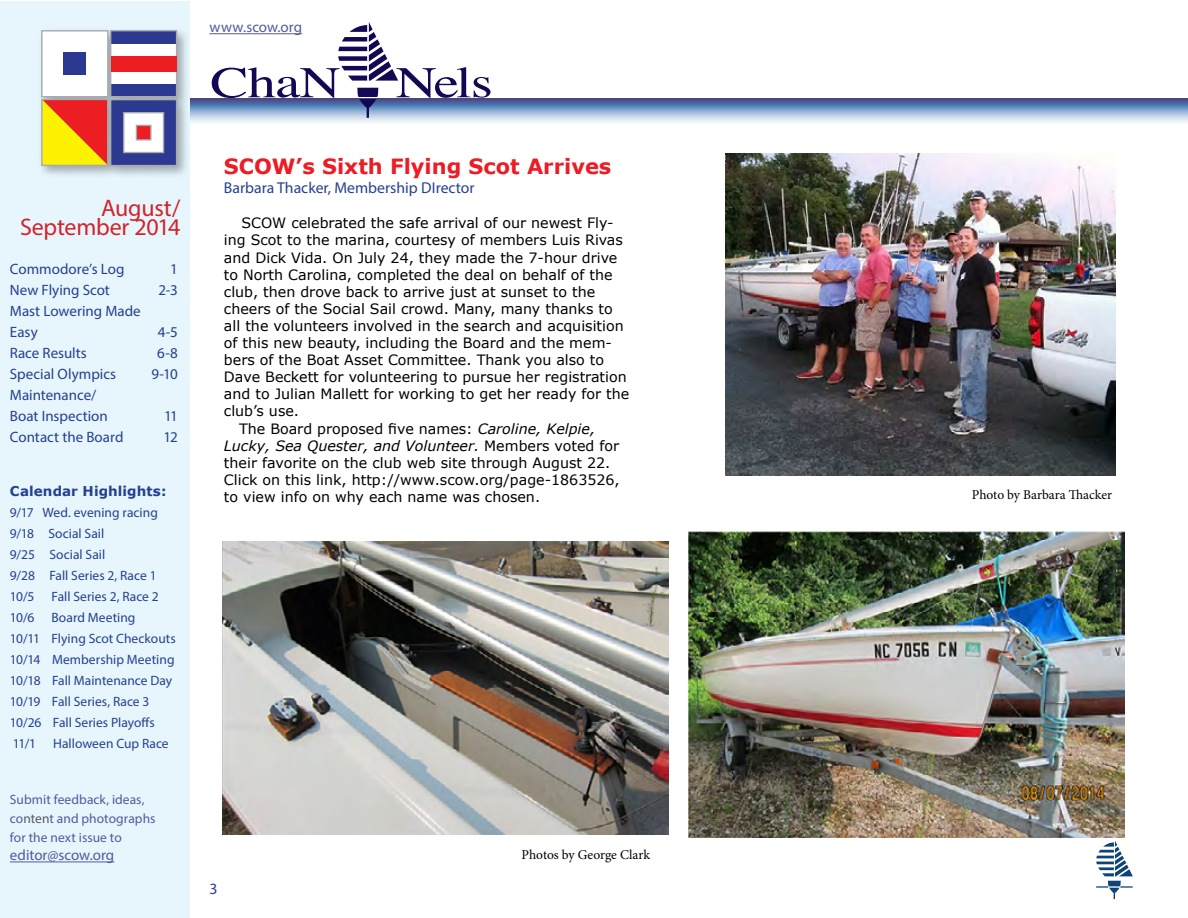
<style>
.page{position:relative;width:1188px;height:918px;background:#fff}
.page>*{position:absolute;margin:0;border:0;box-sizing:border-box;transform-origin:0 0}
.t1{font:43.95px "Times";letter-spacing:-.015em;color:#120853;scale:1.29 1}
.t2{font:24px/18.8px "Myriad Pro";letter-spacing:-.01em;color:#d2232a;text-align:right}
.t3{font:700 21px "Verdana";color:#ed1c24}
.t4{font:15.75px "Myriad Pro";color:#25408f}
.t5{font:15px/21px "Myriad Pro";color:#25408f}
.t6{font:15px "Myriad Pro";color:#4f5b9e}
.t7{font:14.25px "Verdana";color:#000}
.t8{font:italic 14.25px "Verdana";color:#000}
.t9{font:13.5px/21px "Myriad Pro";color:#25408f}
.t10{font:13.5px/18.8px "Myriad Pro";letter-spacing:.005em;color:#4f5b9e}
.t11{font:13.5px "Minion Pro";letter-spacing:-.005em;color:#000}
.t12{font:700 13.5px "Verdana";letter-spacing:.005em;color:#25408f}
.s1{color:#58595b}
.s2{font-style:italic}
.s3{font-style:normal}
</style>
<div class="page">
<div style="left:0;top:1px;width:190px;height:916px;background:#e7f6fd"></div>
<hr style="left:210px;top:33px;width:92px;height:1px;background:#4f5b9e">
<div style="left:38px;top:26px;width:153px;height:153px;background:#000;opacity:.32"></div>
<div style="left:42px;top:31px;width:66px;height:66px;background:#fff"></div>
<div style="left:41px;top:30px;width:67px;height:67px;border:1px solid #a7a9ac"></div>
<div style="left:63px;top:52px;width:23px;height:23px;background:#2b3990"></div>
<div style="left:111px;top:31px;width:66px;height:66px;background:#2b3990"></div>
<div style="left:111px;top:44px;width:66px;height:39px;background:#fff"></div>
<div style="left:110px;top:30px;width:67px;height:67px;border:1px solid #a7a9ac"></div>
<div style="left:111px;top:56px;width:66px;height:15px;background:#ed1d24"></div>
<svg style="left:43px;top:101px;width:63px;height:63px;background:#f58911"></svg>
<div style="left:41px;top:99px;width:67px;height:67px;border:1px solid #a7a9ac"></div>
<div style="left:111px;top:100px;width:66px;height:66px;background:#2b3990"></div>
<div style="left:110px;top:99px;width:67px;height:67px;border:1px solid #a7a9ac"></div>
<div style="left:124px;top:113px;width:40px;height:40px;background:#fff"></div>
<div style="left:123px;top:112px;width:41px;height:41px;border:1px solid #a7a9ac"></div>
<div style="left:136px;top:125px;width:15px;height:15px;background:#ed1d24"></div>
<div style="left:136px;top:125px;width:16px;height:15px;border:1px solid #a7a9ac"></div>
<svg style="left:190px;top:99px;width:997px;height:26px"></svg>
<svg style="left:338px;top:22px;width:60px;height:59px"></svg>
<svg style="left:357px;top:88px;width:21px;height:30px"></svg>
<svg style="left:1096px;top:841px;width:37px;height:58px"></svg>
<img style="left:222px;top:542px;width:446px;height:292px">
<img style="left:688px;top:532px;width:436px;height:306px">
<img style="left:726px;top:153px;width:389px;height:322px">
<hr style="left:10px;top:862px;width:104px;height:1px;background:#4f5b9e">
<h2 class="t2" style="left:20px;top:198px;width:162px">August/<br>September 2014</h2>
<p class="t5" style="left:10px;top:258px;width:116px">Commodore’s Log</p>
<p class="t5" style="left:170px;top:258px;width:9px">1</p>
<p class="t5" style="left:10px;top:279px;width:101px">New Flying Scot</p>
<p class="t5" style="left:158px;top:279px;width:21px">2-3</p>
<p class="t5" style="left:10px;top:300px;width:132px">Mast Lowering Made<br>Easy</p>
<p class="t5" style="left:158px;top:321px;width:22px">4-5</p>
<p class="t5" style="left:10px;top:342px;width:78px">Race Results</p>
<p class="t5" style="left:157px;top:342px;width:22px">6-8</p>
<p class="t5" style="left:10px;top:363px;width:108px">Special Olympics</p>
<p class="t5" style="left:151px;top:363px;width:28px">9-10</p>
<p class="t5" style="left:10px;top:384px;width:99px">Maintenance/<br>Boat Inspection</p>
<p class="t5" style="left:164px;top:405px;width:15px">11</p>
<p class="t5" style="left:10px;top:426px;width:115px">Contact the Board</p>
<p class="t5" style="left:164px;top:426px;width:16px">12</p>
<p class="t12" style="left:10px;top:481px;width:158px">Calendar Highlights:</p>
<p class="t9" style="left:10px;top:502px;width:149px">9/17 Wed. evening racing<br>9/18 Social Sail<br>9/25 Social Sail<br>9/28 Fall Series 2, Race 1<br>10/5</p>
<p class="t9" style="left:52px;top:586px;width:109px">Fall Series 2, Race 2</p>
<p class="t9" style="left:10px;top:607px;width:167px;text-indent:42px">Board Meeting<br>10/11 Flying Scot Checkouts<br>10/14 Membership Meeting<br>10/18 Fall Maintenance Day<br>10/19 Fall Series, Race 3<br>10/26 Fall Series Playoffs<br>11/1</p>
<p class="t9" style="left:10px;top:607px;width:26px">10/6</p>
<p class="t9" style="left:53px;top:733px;width:117px">Halloween Cup Race</p>
<p class="t10" style="left:10px;top:790px;width:147px">Submit feedback, ideas, co<span class="s1">nten</span>t and photographs for the next issue to</p>
<p class="t6" style="left:10px;top:846px;width:106px">editor@scow.org</p>
<p class="t6" style="left:210px;top:18px;width:94px">www.scow.org</p>
<h1 class="t1" style="left:210px;top:41px;width:102px">ChaN</h1>
<h1 class="t1" style="left:396px;top:41px;width:77px">Nels</h1>
<h3 class="t3" style="left:224px;top:151px;width:389px">SCOW’s Sixth Flying Scot Arrives</h3>
<p class="t4" style="left:224px;top:178px;width:252px">Barbara Thacker, Membership DIrector</p>
<p class="t7" style="left:241px;top:213px;width:374px">SCOW celebrated the safe arrival of our newest Fly-</p>
<p class="t7" style="left:224px;top:230px;width:400px">ing Scot to the marina, courtesy of members Luis Rivas</p>
<p class="t7" style="left:224px;top:248px;width:395px">and Dick Vida. On July 24, they made the 7-hour drive</p>
<p class="t7" style="left:224px;top:265px;width:390px">to North Carolina, completed the deal on behalf of the</p>
<p class="t7" style="left:224px;top:282px;width:373px">club, then drove back to arrive just at sunset to the</p>
<p class="t7" style="left:224px;top:299px;width:390px">cheers of the Social Sail crowd. Many, many thanks to</p>
<p class="t7" style="left:224px;top:316px;width:401px">all the volunteers involved in the search and acquisition</p>
<p class="t7" style="left:224px;top:333px;width:389px">of this new beauty, including the Board and the mem-</p>
<p class="t7" style="left:224px;top:350px;width:382px">bers of the Boat Asset Committee. Thank you also to</p>
<p class="t7" style="left:224px;top:367px;width:404px">Dave Beckett for volunteering to pursue her registration</p>
<p class="t7" style="left:224px;top:384px;width:407px">and to Julian Mallett for working to get her ready for the</p>
<p class="t7" style="left:224px;top:401px;width:77px">club’s use.</p>
<p class="t7" style="left:239px;top:419px;width:358px">The Board proposed five names: <span class="s2">Caroline, Kelpie,</span></p>
<p class="t8" style="left:224px;top:436px;width:397px">Lucky, Sea Quester, and Volunteer. <span class="s3">Members voted for</span></p>
<p class="t7" style="left:224px;top:453px;width:388px">their favorite on the club web site through August 22.</p>
<p class="t7" style="left:224px;top:470px;width:397px">Click on this link, http://www.scow.org/page-1863526,</p>
<p class="t7" style="left:224px;top:487px;width:318px">to view info on why each name was chosen.</p>
<p class="t4" style="left:210px;top:879px;width:10px">3</p>
<p class="t11" style="left:522px;top:846px;width:130px">Photos by George Clark</p>
<p class="t11" style="left:972px;top:486px;width:142px">Photo by Barbara Thacker</p>
</div>
